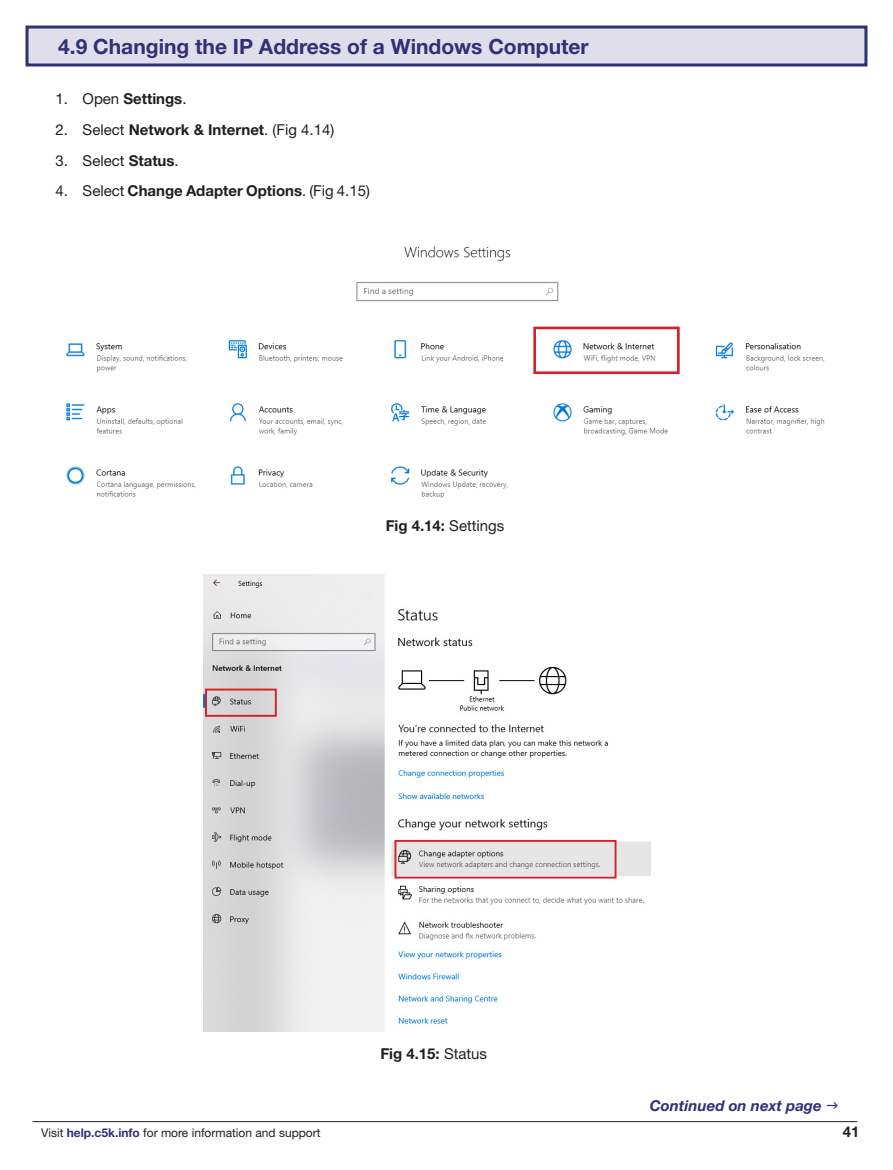
<style>
.page{position:relative;width:893px;height:1170px;background:#fff}
.page>*{position:absolute;margin:0;border:0;box-sizing:border-box;transform-origin:0 0}
.t1{font:700 21px "Helvetica Neue LT Std";color:#303077}
.t2{font:700 15px "Helvetica Neue LT Std";color:#231f20}
.t3{font:15px "Helvetica Neue LT Std";color:#231f20}
.t4{font:italic 700 15px "Helvetica Neue LT Std";color:#303077}
.t5{font:12px "Helvetica Neue LT Std";color:#231f20}
.s1{font-weight:400}
.s2{font-weight:700}
.s3{font-weight:700;color:#303077}
</style>
<div class="page">
<hr style="left:33px;top:1121px;width:824px;height:1px;background:#231f20">
<div style="left:27px;top:27px;width:839px;height:38px;background:#e0deea"></div>
<div style="left:26px;top:26px;width:841px;height:40px;border:3px solid #303077"></div>
<img style="left:66px;top:246px;width:759px;height:253px">
<div style="left:533px;top:326px;width:147px;height:48px;border:3px solid #d1232a"></div>
<img style="left:204px;top:574px;width:447px;height:457px">
<div style="left:205px;top:688px;width:72px;height:28px;border:2px solid #d1232a"></div>
<div style="left:394px;top:839px;width:222px;height:39px;border:2px solid #d1232a"></div>
<h1 class="t1" style="left:58px;top:33px;width:532px">4.9 Changing the IP Address of a Windows Computer</h1>
<p class="t2" style="left:56px;top:89px;width:132px"><span class="s1">1. Open</span> Settings<span class="s1">.</span></p>
<p class="t3" style="left:56px;top:121px;width:280px">2. Select <span class="s2">Network &amp; Internet</span>. (Fig 4.14)</p>
<p class="t3" style="left:56px;top:151px;width:125px">3. Select <span class="s2">Status</span>.</p>
<p class="t2" style="left:56px;top:182px;width:316px"><span class="s1">4. Select</span> Change Adapter Options<span class="s1">. (Fig 4.15)</span></p>
<p class="t2" style="left:386px;top:516px;width:120px">Fig 4.14: <span class="s1">Settings</span></p>
<p class="t2" style="left:380px;top:1044px;width:108px">Fig 4.15: <span class="s1">Status</span></p>
<p class="t4" style="left:650px;top:1095px;width:173px">Continued on next page</p>
<p class="t5" style="left:41px;top:1125px;width:281px">Visit <span class="s3">help.c5k.info</span> for more information and support</p>
<p class="t2" style="left:843px;top:1122px;width:18px">41</p>
</div>
